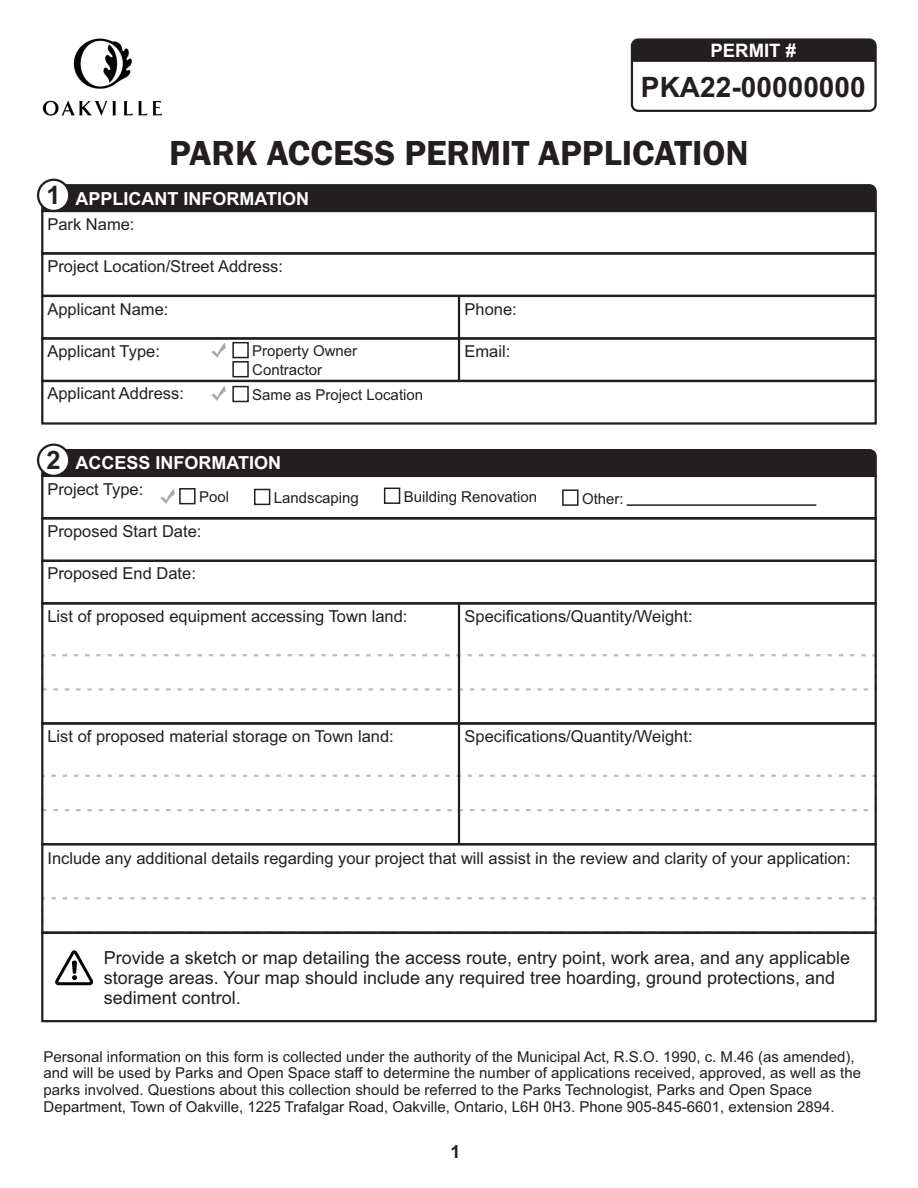
<style>
.page{position:relative;width:918px;height:1188px;background:#fff}
.page>*{position:absolute;margin:0;border:0;box-sizing:border-box;transform-origin:0 0}
.t1{font:600 36px "Franklin Gothic";color:#231f20}
.t2{font:700 28.05px "Arial";color:#231f20}
.t3{font:700 18.6px "Arial";color:#fff}
.t4{font:18px/20.1px "Arial";color:#231f20}
.t5{font:700 18px "Arial";color:#fff}
.t6{font:700 18px "Arial";color:#231f20}
.t7{font:16.5px "Arial";color:#231f20}
.t8{font:15px/16.8px "Arial";color:#231f20}
.s1{font-size:25.35px;color:#231f20}
</style>
<div class="page">
<div style="left:631px;top:38px;width:246px;height:74px;border:2px solid #231f20;border-radius:6px"></div>
<div style="left:631px;top:39px;width:245px;height:23px;background:#231f20"></div>
<svg style="left:40px;top:183px;width:837px;height:27px;background:#2c2829"></svg>
<div style="left:41px;top:210px;width:836px;height:45px;border:2px solid #231f20"></div>
<div style="left:41px;top:252px;width:836px;height:45px;border:2px solid #231f20"></div>
<div style="left:41px;top:295px;width:836px;height:45px;border:2px solid #231f20"></div>
<div style="left:41px;top:337px;width:836px;height:45px;border:2px solid #231f20"></div>
<div style="left:41px;top:380px;width:836px;height:45px;border:2px solid #231f20"></div>
<div style="left:37px;top:179px;width:33px;height:33px;background:#fff;border:2px solid #231f20;border-radius:50%"></div>
<div style="left:232px;top:386px;width:17px;height:16px;border:2px solid #231f20"></div>
<hr style="left:458px;top:296px;width:2px;height:85px;background:#231f20">
<div style="left:232px;top:342px;width:17px;height:16px;border:2px solid #231f20"></div>
<div style="left:232px;top:361px;width:17px;height:16px;border:2px solid #231f20"></div>
<div style="left:211px;top:386px;width:15px;height:15px;background:#fff;opacity:.66"></div>
<div style="left:211px;top:343px;width:15px;height:15px;background:#fff;opacity:.66"></div>
<div style="left:40px;top:448px;width:837px;height:27px;background:#231f20"></div>
<div style="left:41px;top:475px;width:836px;height:44px;border:2px solid #231f20"></div>
<div style="left:41px;top:517px;width:836px;height:45px;border:2px solid #231f20"></div>
<div style="left:41px;top:560px;width:836px;height:44px;border:2px solid #231f20"></div>
<div style="left:41px;top:654px;width:836px;height:37px;border:2px dashed #bbbdc0"></div>
<div style="left:41px;top:602px;width:836px;height:123px;border:2px solid #231f20"></div>
<div style="left:37px;top:444px;width:33px;height:33px;background:#fff;border:2px solid #231f20;border-radius:50%"></div>
<div style="left:41px;top:897px;width:836px;height:37px;border:2px dashed #bbbdc0"></div>
<div style="left:41px;top:843px;width:836px;height:91px;border:2px solid #231f20"></div>
<div style="left:179px;top:488px;width:17px;height:16px;border:2px solid #231f20"></div>
<div style="left:254px;top:489px;width:16px;height:16px;border:2px solid #231f20"></div>
<div style="left:160px;top:489px;width:15px;height:15px;background:#fff;opacity:.66"></div>
<div style="left:384px;top:488px;width:16px;height:16px;border:2px solid #231f20"></div>
<div style="left:562px;top:489px;width:17px;height:17px;border:2px solid #231f20"></div>
<hr style="left:627px;top:504px;width:189px;height:2px;background:#231f20">
<div style="left:41px;top:775px;width:836px;height:36px;border:2px dashed #bbbdc0"></div>
<div style="left:41px;top:722px;width:836px;height:123px;border:2px solid #231f20"></div>
<hr style="left:458px;top:603px;width:2px;height:241px;background:#231f20">
<div style="left:41px;top:932px;width:836px;height:90px;border:2px solid #231f20"></div>
<img style="left:42px;top:38px;width:120px;height:78px">
<svg style="left:55px;top:951px;width:39px;height:35px"></svg>
<p class="t3" style="left:711px;top:44px;width:87px">PERMIT #</p>
<h2 class="t2" style="left:641px;top:77px;width:226px">PKA22-00000000</h2>
<h1 class="t1" style="left:169px;top:140px;width:581px">PARK ACCESS PERMIT APPLICATION</h1>
<p class="t5" style="left:46px;top:191px;width:264px"><span class="s1">1</span> APPLICANT INFORMATION</p>
<p class="t7" style="left:47px;top:218px;width:89px">Park Name:</p>
<p class="t7" style="left:47px;top:260px;width:237px">Project Location/Street Address:</p>
<p class="t7" style="left:47px;top:302px;width:123px">Applicant Name:</p>
<p class="t7" style="left:47px;top:345px;width:114px">Applicant Type:</p>
<p class="t7" style="left:47px;top:387px;width:138px">Applicant Address:</p>
<p class="t8" style="left:252px;top:388px;width:172px">Same as Project Location</p>
<p class="t7" style="left:465px;top:302px;width:54px">Phone:</p>
<p class="t8" style="left:252px;top:344px;width:107px">Property Owner</p>
<p class="t7" style="left:465px;top:345px;width:47px">Email:</p>
<p class="t8" style="left:252px;top:363px;width:72px">Contractor</p>
<p class="t5" style="left:46px;top:456px;width:236px"><span class="s1">2</span> ACCESS INFORMATION</p>
<p class="t7" style="left:47px;top:483px;width:97px">Project Type:</p>
<p class="t7" style="left:47px;top:525px;width:156px">Proposed Start Date:</p>
<p class="t7" style="left:47px;top:567px;width:150px">Proposed End Date:</p>
<p class="t7" style="left:47px;top:610px;width:362px">List of proposed equipment accessing Town land:</p>
<p class="t8" style="left:199px;top:490px;width:32px">Pool</p>
<p class="t8" style="left:274px;top:491px;width:87px">Landscaping</p>
<p class="t8" style="left:404px;top:489px;width:135px">Building Renovation</p>
<p class="t8" style="left:582px;top:491px;width:43px">Other:</p>
<p class="t7" style="left:465px;top:610px;width:230px">Specifications/Quantity/Weight:</p>
<p class="t7" style="left:47px;top:730px;width:348px">List of proposed material storage on Town land:</p>
<p class="t7" style="left:465px;top:730px;width:230px">Specifications/Quantity/Weight:</p>
<p class="t7" style="left:47px;top:852px;width:805px">Include any additional details regarding your project that will assist in the review and clarity of your application:</p>
<p class="t4" style="left:104px;top:949px;width:748px">Provide a sketch or map detailing the access route, entry point, work area, and any applicable storage areas. Your map should include any required tree hoarding, ground protections, and sediment control.</p>
<p class="t8" style="left:44px;top:1049px;width:819px">Personal information on this form is collected under the authority of the Municipal Act, R.S.O. 1990, c. M.46 (as amended), and will be used by Parks and Open Space staff to determine the number of applications received, approved, as well as the parks involved. Questions about this collection should be referred to the Parks Technologist, Parks and Open Space Department, Town of Oakville, 1225 Trafalgar Road, Oakville, Ontario, L6H 0H3. Phone 905-845-6601, extension 2894.</p>
<p class="t6" style="left:450px;top:1145px;width:12px">1</p>
</div>
